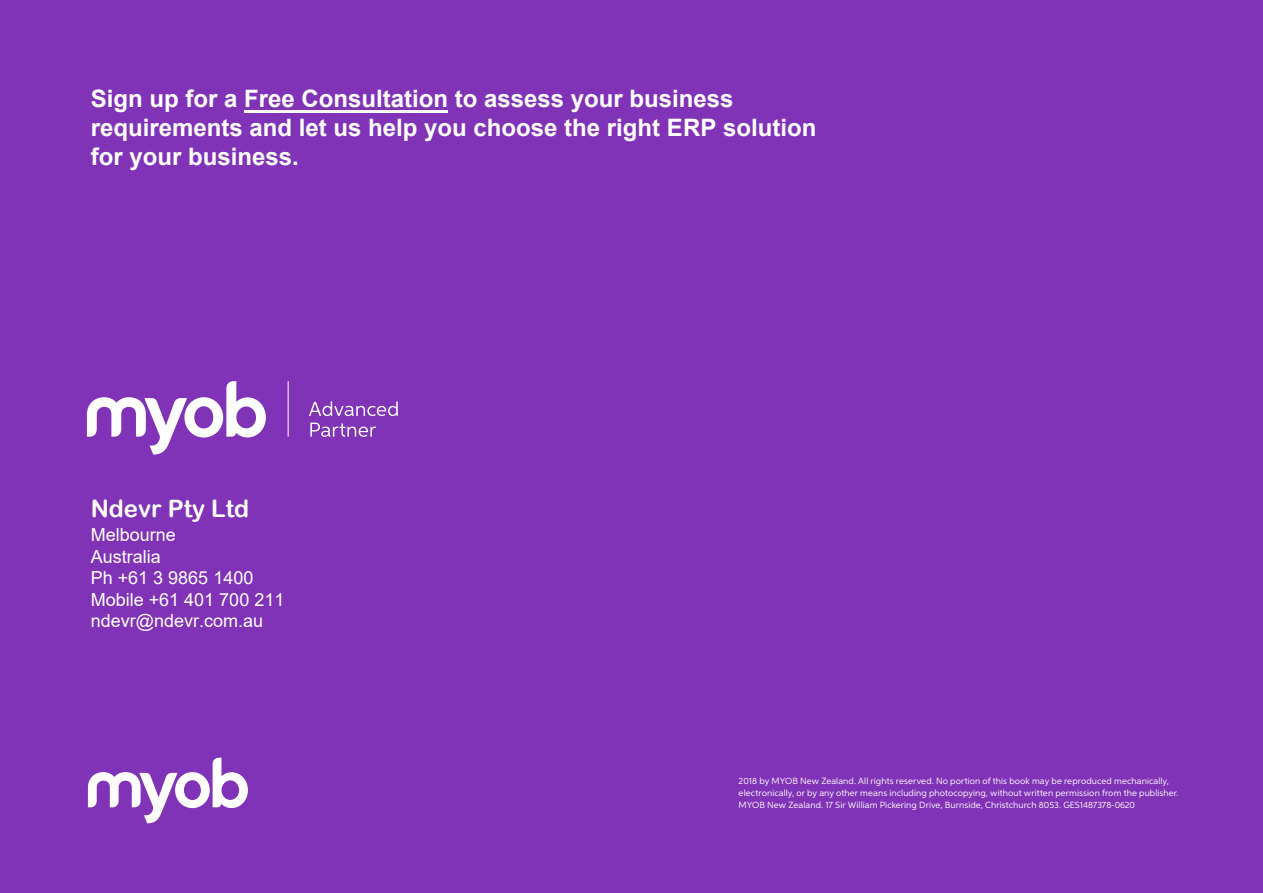
<style>
.page{position:relative;width:1263px;height:893px;background:#8133b7}
.page>*{position:absolute;margin:0;border:0;box-sizing:border-box;transform-origin:0 0}
.t1{font:700 24px/28.8px "Arial";color:#fff}
.t2{font:24px "Arial Rounded MT Bold";color:#fff}
.t3{font:18px/21.6px "Arial";color:#fff}
.t4{font:9px/12px "Neutro MYOB";letter-spacing:.01em;color:#fff}
</style>
<div class="page">
<svg style="left:88px;top:758px;width:160px;height:65px"></svg>
<hr style="left:244px;top:110px;width:204px;height:2px;background:#fff">
<hr style="left:288px;top:381px;width:1px;height:56px;background:#fff">
<svg style="left:309px;top:401px;width:89px;height:15px"></svg>
<svg style="left:310px;top:423px;width:66px;height:14px"></svg>
<svg style="left:87px;top:381px;width:179px;height:74px"></svg>
<h1 class="t1" style="left:91px;top:85px;width:727px">Sign up for a Free Consultation to assess your business requirements and let us help you choose the right ERP solution for your business.</h1>
<h1 class="t2" style="left:91px;top:494px;width:160px">Ndevr Pty Ltd</h1>
<h2 class="t3" style="left:91px;top:524px;width:195px">Melbourne<br>Australia<br>Ph +61 3 9865 1400<br>Mobile +61 401 700 211 ndevr@ndevr.com.au</h2>
<p class="t4" style="left:739px;top:775px;width:441px">2018 by MYOB New Zealand. All rights reserved. No portion of this book may be reproduced mechanically, electronically, or by any other means including photocopying, without written permission from the publisher.<br>MYOB New Zealand. 17 Sir William Pickering Drive, Burnside, Christchurch 8053. GES1487378-0620</p>
</div>
